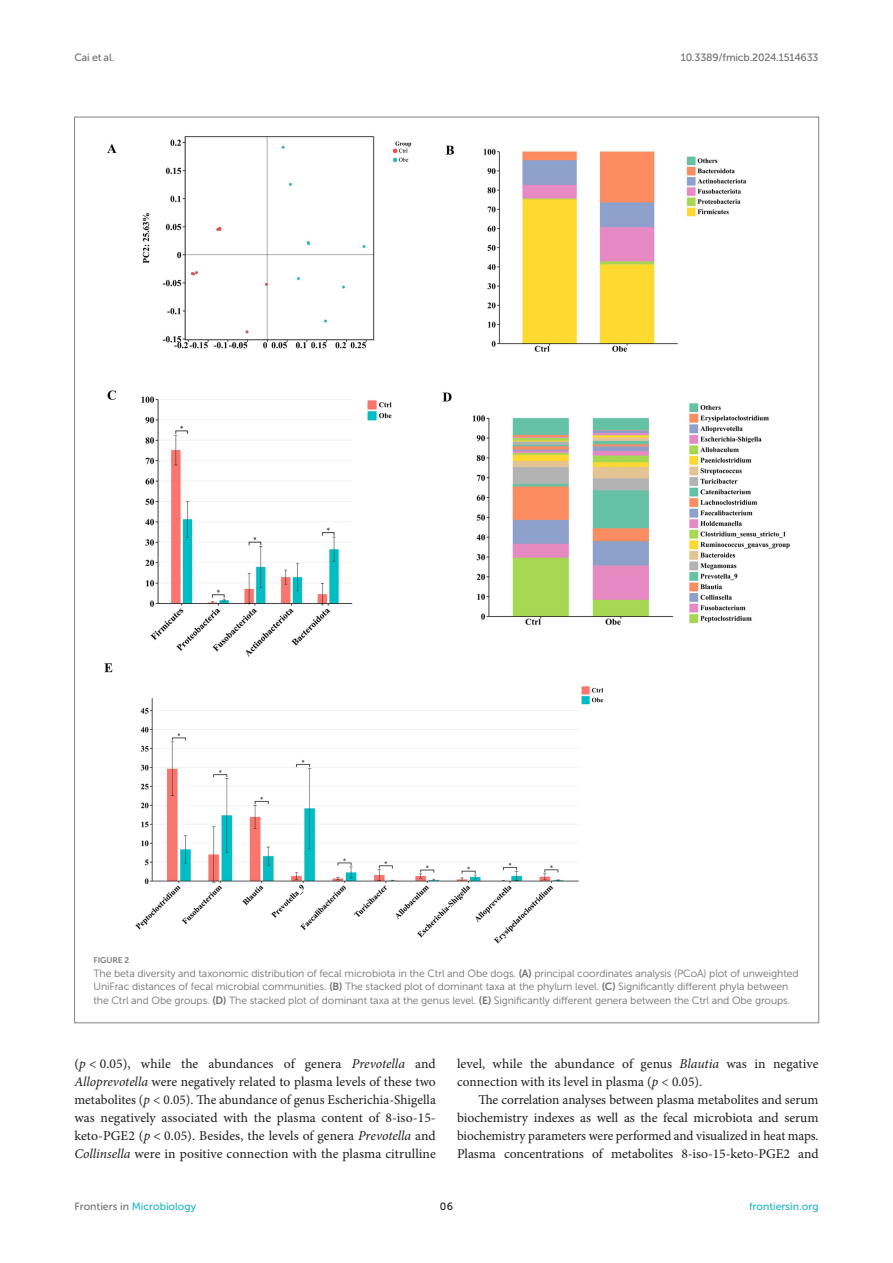
<style>
.page{position:relative;width:893px;height:1263px;background:#fff}
.page>*{position:absolute;margin:0;border:0;box-sizing:border-box;transform-origin:0 0}
.TEXT{font:13.5px/18px "Minion Pro";color:#1b1c1b;text-align:justify}
.FIG_LEG{font:10.5px/13.5px "Museo Sans 300";letter-spacing:-.01em;color:#706f70}
.t1{font:10.5px "Museo Sans 500";color:#1db5c3}
.t2{font:10.5px "Museo Sans 500";letter-spacing:-.015em;color:#706f70}
.t3{font:10.5px "Museo Sans 500";color:#1b1c1b}
.FIG_HD{font:8.25px "Museo Sans 700";letter-spacing:-.01em;color:#7e7f7f}
.s1{font-family:"Museo Sans 700"}
.s2{font-style:italic}
.s3{color:#706f70}
</style>
<div class="page">
<img style="left:104px;top:136px;width:686px;height:808px">
<p class="t2" style="left:74px;top:51px;width:41px">Cai et al.</p>
<p class="t2" style="left:681px;top:51px;width:139px">10.3389/fmicb.2024.1514633</p>
<p class="FIG_HD" style="left:94px;top:956px;width:37px">FIGURE 2</p>
<p class="FIG_LEG" style="left:94px;top:966px;width:707px">The beta diversity and taxonomic distribution of fecal microbiota in the Ctrl and Obe dogs. <span class="s1">(A)</span> principal coordinates analysis (PCoA) plot of unweighted<br>UniFrac distances of fecal microbial communities. <span class="s1">(B)</span> The stacked plot of dominant taxa at the phylum level. <span class="s1">(C)</span> Significantly different phyla between the Ctrl and Obe groups. <span class="s1">(D)</span> The stacked plot of dominant taxa at the genus level. <span class="s1">(E)</span> Significantly different genera between the Ctrl and Obe groups.</p>
<p class="TEXT" style="left:74px;top:1055px;width:363px">(<span class="s2">p</span> &lt; 0.05), while the abundances of genera <span class="s2">Prevotella</span> and <span class="s2">Alloprevotella</span> were negatively related to plasma levels of these two metabolites (<span class="s2">p</span> &lt; 0.05). The abundance of genus Escherichia-Shigella was negatively associated with the plasma content of 8-iso-15- keto-PGE2 (<span class="s2">p</span> &lt; 0.05). Besides, the levels of genera <span class="s2">Prevotella</span> and <span class="s2">Collinsella</span> were in positive connection with the plasma citrulline</p>
<p class="TEXT" style="left:457px;top:1055px;width:363px">level, while the abundance of genus <span class="s2">Blautia</span> was in negative connection with its level in plasma (<span class="s2">p</span> &lt; 0.05).</p>
<p class="TEXT" style="left:457px;top:1091px;width:363px;text-indent:21px">The correlation analyses between plasma metabolites and serum biochemistry indexes as well as the fecal microbiota and serum biochemistry parameters were performed and visualized in heat maps.<br>Plasma concentrations of metabolites 8-iso-15-keto-PGE2 and</p>
<p class="t1" style="left:74px;top:1200px;width:123px"><span class="s3">Frontiers in</span> Microbiology</p>
<p class="t3" style="left:440px;top:1200px;width:15px">06</p>
<p class="t1" style="left:749px;top:1200px;width:71px">frontiersin.org</p>
</div>
